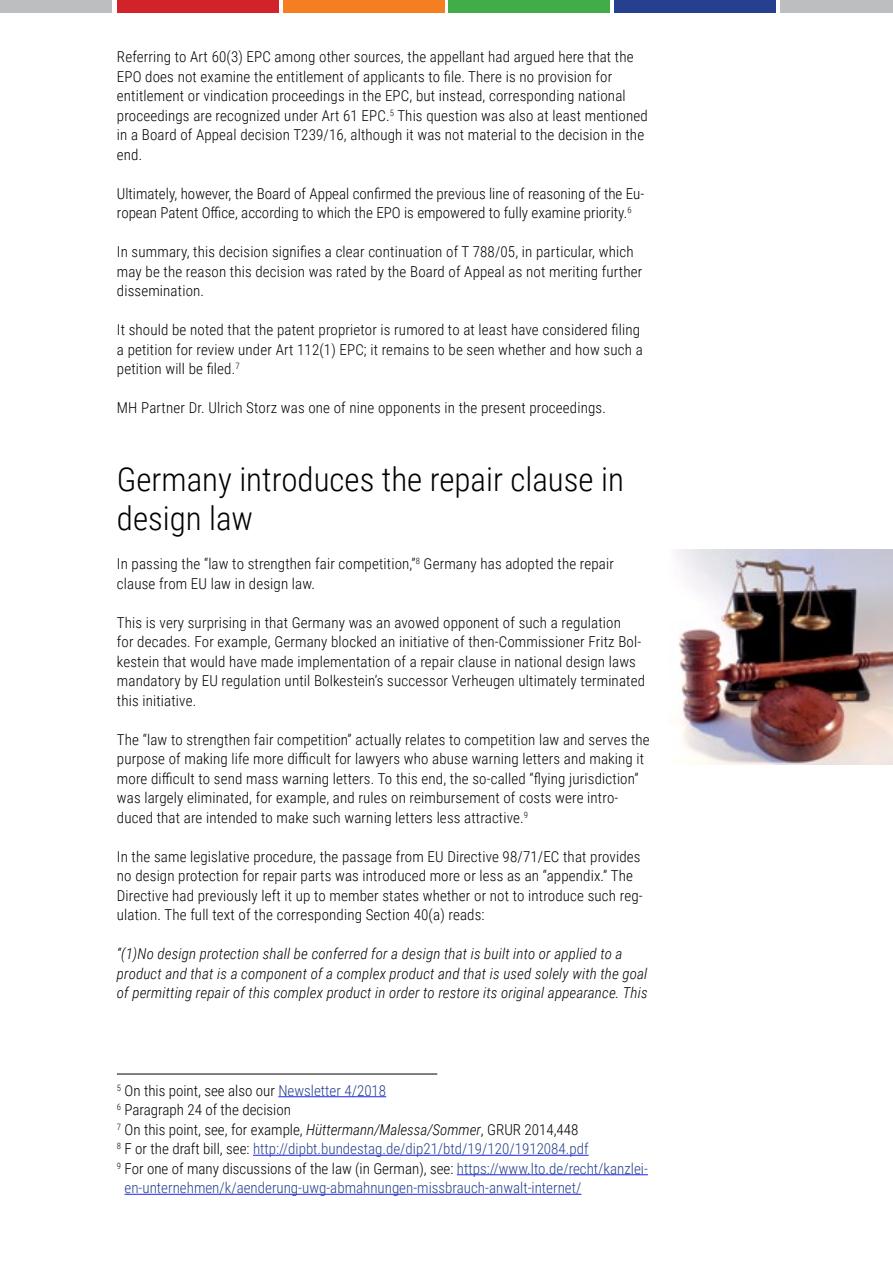
<style>
.page{position:relative;width:893px;height:1263px;background:#fff}
.page>*{position:absolute;margin:0;border:0;box-sizing:border-box;transform-origin:0 0}
.t1{font:300 33px/39px "Roboto Condensed";color:#000}
.t2{font:300 15px/19.5px "Roboto Condensed";letter-spacing:.01em;color:#000}
.t3{font:italic 300 15px/19.5px "Roboto Condensed";letter-spacing:.01em;color:#000}
.t4{font:300 15px "Roboto Condensed";color:#25408f}
.s1{color:#25408f}
.s2{font-style:italic}
.s3{color:#000}
</style>
<div class="page">
<div style="left:0;top:0;width:893px;height:13px;background:#bcbec0"></div>
<div style="left:113px;top:0;width:667px;height:43px;background:#fff"></div>
<div style="left:117px;top:0;width:162px;height:13px;background:#d2232a"></div>
<div style="left:283px;top:0;width:161px;height:13px;background:#f57e20"></div>
<div style="left:449px;top:0;width:161px;height:13px;background:#41ad49"></div>
<div style="left:614px;top:0;width:162px;height:13px;background:#25408f"></div>
<hr style="left:117px;top:1074px;width:320px;height:1px;background:#000">
<hr style="left:278px;top:1096px;width:108px;height:1px;background:#1922fb">
<hr style="left:253px;top:1155px;width:336px;height:1px;background:#1922fb">
<hr style="left:457px;top:1174px;width:191px;height:1px;background:#1922fb">
<hr style="left:125px;top:1194px;width:456px;height:1px;background:#1922fb">
<img style="left:676px;top:550px;width:217px;height:214px">
<p class="t2" style="left:117px;top:46px;width:532px">Referring to Art 60(3) EPC among other sources, the appellant had argued here that the EPO does not examine the entitlement of applicants to file. There is no provision for entitlement or vindication proceedings in the EPC, but instead, corresponding national proceedings are recognized under Art 61 EPC.<sup>5</sup> This question was also at least mentioned in a Board of Appeal decision T239/16, although it was not material to the decision in the end.</p>
<p class="t2" style="left:117px;top:183px;width:529px">Ultimately, however, the Board of Appeal confirmed the previous line of reasoning of the Eu&shy;ropean Patent Office, according to which the EPO is empowered to fully examine priority.<sup>6</sup></p>
<p class="t2" style="left:117px;top:241px;width:527px">In summary, this decision signifies a clear continuation of T 788/05, in particular, which may be the reason this decision was rated by the Board of Appeal as not meriting further dissemination.</p>
<p class="t2" style="left:117px;top:319px;width:527px">It should be noted that the patent proprietor is rumored to at least have considered filing a petition for review under Art 112(1) EPC; it remains to be seen whether and how such a petition will be filed.<sup>7</sup></p>
<p class="t2" style="left:117px;top:397px;width:490px">MH Partner Dr. Ulrich Storz was one of nine opponents in the present proceedings.</p>
<h1 class="t1" style="left:117px;top:459px;width:508px">Germany introduces the repair clause in design law</h1>
<p class="t2" style="left:117px;top:553px;width:499px">In passing the “law to strengthen fair competition,”<sup>8</sup> Germany has adopted the repair clause from EU law in design law.</p>
<p class="t2" style="left:117px;top:612px;width:530px">This is very surprising in that Germany was an avowed opponent of such a regulation<br>for decades. For example, Germany blocked an initiative of then-Commissioner Fritz Bol&shy;kestein that would have made implementation of a repair clause in national design laws mandatory by EU regulation until Bolkestein’s successor Verheugen ultimately terminated this initiative.</p>
<p class="t2" style="left:117px;top:729px;width:534px">The “law to strengthen fair competition” actually relates to competition law and serves the purpose of making life more difficult for lawyers who abuse warning letters and making it more difficult to send mass warning letters. To this end, the so-called “flying jurisdiction” was largely eliminated, for example, and rules on reimbursement of costs were intro&shy;duced that are intended to make such warning letters less attractive.<sup>9</sup></p>
<p class="t2" style="left:117px;top:846px;width:527px">In the same legislative procedure, the passage from EU Directive 98/71/EC that provides no design protection for repair parts was introduced more or less as an “appendix.” The Directive had previously left it up to member states whether or not to introduce such reg&shy;ulation. The full text of the corresponding Section 40(a) reads:</p>
<p class="t3" style="left:117px;top:943px;width:532px">“(1)No design protection shall be conferred for a design that is built into or applied to a product and that is a component of a complex product and that is used solely with the goal of permitting repair of this complex product in order to restore its original appearance. This</p>
<p class="t2" style="left:117px;top:1080px;width:271px"><sup>5</sup> On this point, see also our <span class="s1">Newsletter 4/2018</span></p>
<p class="t2" style="left:117px;top:1099px;width:176px"><sup>6</sup> Paragraph 24 of the decision</p>
<p class="t2" style="left:117px;top:1119px;width:463px"><sup>7</sup> On this point, see, for example, <span class="s2">Hüttermann/Malessa/Sommer</span>, GRUR 2014,448</p>
<p class="t4" style="left:117px;top:1138px;width:473px"><sup>8</sup> <span class="s3">F or the draft bill, see:</span> http://dipbt.bundestag.de/dip21/btd/19/120/1912084.pdf</p>
<p class="t2" style="left:117px;top:1158px;width:532px"><sup>9</sup> For one of many discussions of the law (in German), see: <span class="s1">https://www.lto.de/recht/kanzlei-</span></p>
<p class="t4" style="left:125px;top:1177px;width:458px">en-unternehmen/k/aenderung-uwg-abmahnungen-missbrauch-anwalt-internet/</p>
</div>
